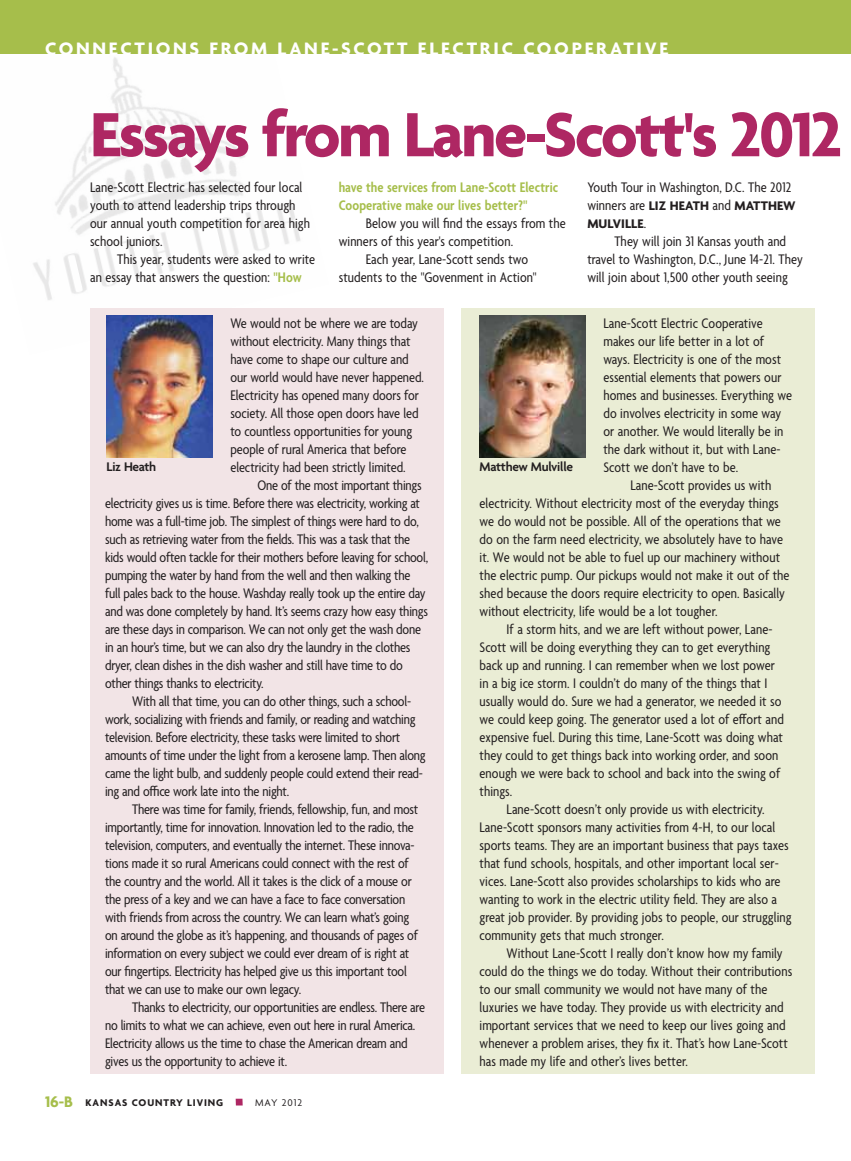
<style>
.page{position:relative;width:851px;height:1161px;background:#fff}
.page>*{position:absolute;margin:0;border:0;box-sizing:border-box;transform-origin:0 0}
.t1{font:700 67.5px "Agenda";letter-spacing:-.035em;color:#ae2763}
.t2{font:700 19.5px "Agenda";letter-spacing:.14em;color:#fff}
.t3{font:condensed 15px/18px "Agenda";letter-spacing:-.005em;color:#231f20}
.t4{font:600 condensed 15px/18px "Agenda";letter-spacing:.005em;color:#a6be4b}
.t5{font:700 13.5px/18px "Agenda";letter-spacing:.005em;color:#231f20}
.t6{font:600 13.5px "Agenda";letter-spacing:-.02em;color:#231f20}
.t7{font:700 10.5px "Agenda";letter-spacing:.09em;color:#231f20}
.t8{font:10.5px "Agenda";letter-spacing:.09em;color:#231f20}
.s1{font-weight:600;color:#a6be4b}
.s2{font-weight:400;font-stretch:condensed;font-size:15px}
.s3{font-size:16.5px;color:#a6be4b}
</style>
<div class="page">
<img style="left:33px;top:57px;width:268px;height:243px">
<div style="left:461px;top:308px;width:353px;height:765px;background:#eaedd5"></div>
<div style="left:90px;top:308px;width:353px;height:766px;background:#f2e4e6"></div>
<img style="left:106px;top:316px;width:106px;height:141px">
<img style="left:479px;top:316px;width:106px;height:141px">
<div style="left:236px;top:1099px;width:7px;height:7px;background:#ae2763"></div>
<div style="left:0;top:0;width:850px;height:54px;background:#a6be4b"></div>
<h2 class="t2" style="left:45px;top:38px;width:624px">CONNECTIONS FROM LANE-SCOTT EL ECTRIC COOPERATIVE</h2>
<h1 class="t1" style="left:90px;top:98px;width:753px">ESSAYS FROM LANE-SCOTT'S 2012</h1>
<p class="t3" style="left:90px;top:179px;width:221px">Lane-Scott Electric has selected four local youth to attend leadership trips through our annual youth competition for area high school juniors.</p>
<p class="t3" style="left:90px;top:251px;width:227px;text-indent:27px">This year, students were asked to write an essay that answers the question: <span class="s1">"How</span></p>
<p class="t4" style="left:339px;top:179px;width:221px">have the services from Lane-Scott Electric<br>Cooperative make our lives better?"</p>
<p class="t3" style="left:366px;top:215px;width:202px">Below you will find the essays from the</p>
<p class="t3" style="left:339px;top:233px;width:176px">winners of this year's competition.</p>
<p class="t3" style="left:366px;top:251px;width:164px">Each year, Lane-Scott sends two</p>
<p class="t3" style="left:339px;top:269px;width:199px">students to the "Govenment in Action"</p>
<p class="t3" style="left:587px;top:179px;width:205px">Youth Tour in Washington, D.C. The 2012</p>
<p class="t5" style="left:587px;top:197px;width:209px"><span class="s2">winners are</span> LIZ HEATH <span class="s2">and</span> MATTHEW<br>MULVILLE<span class="s2">.</span></p>
<p class="t3" style="left:587px;top:233px;width:217px;text-indent:27px">They will join 31 Kansas youth and travel to Washington, D.C., June 14-21. They will join about 1,500 other youth seeing</p>
<p class="t3" style="left:230px;top:315px;width:195px">We would not be where we are today without electricity. Many things that have come to shape our culture and our world would have never happened.<br>Electricity has opened many doors for society. All those open doors have led to countless opportunities for young people of rural America that before electricity had been strictly limited.</p>
<p class="t3" style="left:105px;top:477px;width:324px;text-indent:152px">One of the most important things electricity gives us is time. Before there was electricity, working at home was a full-time job. The simplest of things were hard to do, such as retrieving water from the fields. This was a task that the kids would often tackle for their mothers before leaving for school, pumping the water by hand from the well and then walking the full pales back to the house. Washday really took up the entire day and was done completely by hand. It’s seems crazy how easy things are these days in comparison. We can not only get the wash done in an hour’s time, but we can also dry the laundry in the clothes dryer, clean dishes in the dish washer and still have time to do other things thanks to electricity.</p>
<p class="t3" style="left:105px;top:693px;width:322px;text-indent:27px">With all that time, you can do other things, such a school&shy;work, socializing with friends and family, or reading and watching television. Before electricity, these tasks were limited to short amounts of time under the light from a kerosene lamp. Then along came the light bulb, and suddenly people could extend their read&shy;ing and office work late into the night.</p>
<p class="t3" style="left:105px;top:801px;width:315px;text-indent:27px">There was time for family, friends, fellowship, fun, and most importantly, time for innovation. Innovation led to the radio, the television, computers, and eventually the internet. These innova&shy;tions made it so rural Americans could connect with the rest of the country and the world. All it takes is the click of a mouse or the press of a key and we can have a face to face conversation with friends from across the country. We can learn what’s going on around the globe as it’s happening, and thousands of pages of information on every subject we could ever dream of is right at our fingertips. Electricity has helped give us this important tool that we can use to make our own legacy.</p>
<p class="t3" style="left:105px;top:999px;width:321px;text-indent:27px">Thanks to electricity, our opportunities are endless. There are no limits to what we can achieve, even out here in rural America.<br>Electricity allows us the time to chase the American dream and gives us the opportunity to achieve it.</p>
<p class="t3" style="left:603px;top:315px;width:190px">Lane-Scott Electric Cooperative makes our life better in a lot of ways. Electricity is one of the most essential elements that powers our homes and businesses. Everything we do involves electricity in some way or another. We would literally be in the dark without it, but with Lane-Scott we don’t have to be.</p>
<p class="t3" style="left:479px;top:477px;width:311px;text-indent:151px">Lane-Scott provides us with electricity. Without electricity most of the everyday things we do would not be possible. All of the operations that we do on the farm need electricity, we absolutely have to have it. We would not be able to fuel up our machinery without the electric pump. Our pickups would not make it out of the shed because the doors require electricity to open. Basically without electricity, life would be a lot tougher.</p>
<p class="t3" style="left:479px;top:621px;width:306px;text-indent:27px">If a storm hits, and we are left without power, Lane-Scott will be doing everything they can to get everything back up and running. I can remember when we lost power in a big ice storm. I couldn’t do many of the things that I usually would do. Sure we had a generator, we needed it so we could keep going. The generator used a lot of effort and expensive fuel. During this time, Lane-Scott was doing what they could to get things back into working order, and soon enough we were back to school and back into the swing of things.</p>
<p class="t3" style="left:479px;top:801px;width:313px;text-indent:27px">Lane-Scott doesn’t only provide us with electricity.<br>Lane-Scott sponsors many activities from 4-H, to our local sports teams. They are an important business that pays taxes that fund schools, hospitals, and other important local ser&shy;vices. Lane-Scott also provides scholarships to kids who are wanting to work in the electric utility field. They are also a great job provider. By providing jobs to people, our struggling community gets that much stronger.</p>
<p class="t3" style="left:479px;top:945px;width:314px;text-indent:27px">Without Lane-Scott I really don’t know how my family could do the things we do today. Without their contributions to our small community we would not have many of the luxuries we have today. They provide us with electricity and important services that we need to keep our lives going and whenever a problem arises, they fix it. That’s how Lane-Scott has made my life and other’s lives better.</p>
<p class="t6" style="left:106px;top:460px;width:51px">Liz Heath</p>
<p class="t6" style="left:479px;top:460px;width:95px">Matthew Mulville</p>
<p class="t7" style="left:45px;top:1096px;width:180px"><span class="s3">16-B</span> KANSAS COUNTRY LIVING</p>
<p class="t8" style="left:255px;top:1096px;width:49px">May 2012</p>
</div>
